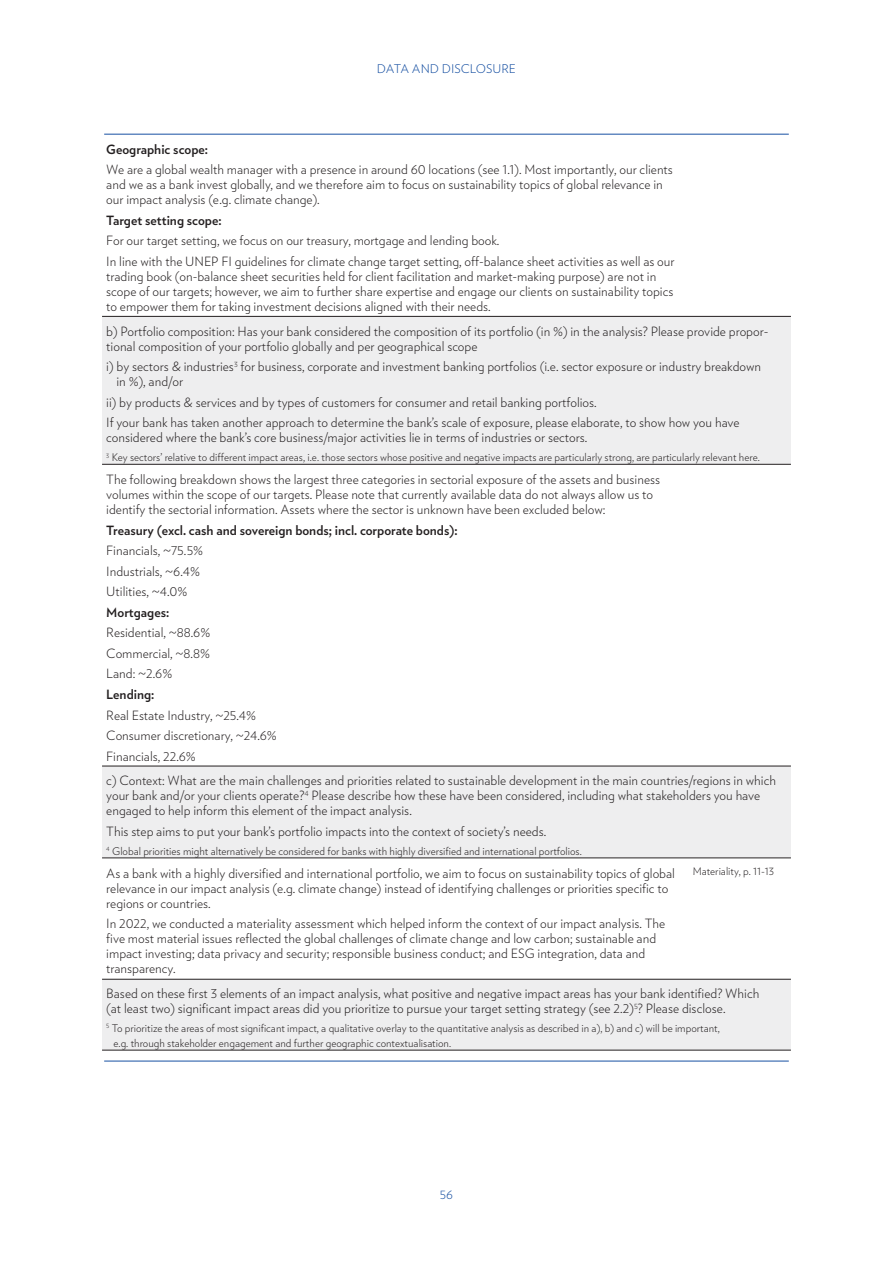
<style>
.page{position:relative;width:893px;height:1263px;background:#fff}
.page>*{position:absolute;margin:0;border:0;box-sizing:border-box;transform-origin:0 0}
.t1{font:300 12.75px/15px "Verlag Text";letter-spacing:-.005em;color:#231f20}
.t2{font:700 12.75px "Verlag Text";letter-spacing:-.005em;color:#231f20}
.t3{font:300 12px "Verlag Text";color:#1750a2}
.t4{font:300 10.5px/15px "Verlag Text";letter-spacing:-.005em;color:#231f20}
</style>
<div class="page">
<hr style="left:104px;top:134px;width:685px;height:1px;background:#1750a2">
<div style="left:102px;top:316px;width:689px;height:46px;background:#eeeeef"></div>
<hr style="left:102px;top:316px;width:689px;height:1px;background:#231f20">
<div style="left:102px;top:357px;width:689px;height:36px;background:#eeeeef"></div>
<div style="left:102px;top:392px;width:689px;height:22px;background:#eeeeef"></div>
<div style="left:102px;top:413px;width:689px;height:51px;background:#eeeeef"></div>
<hr style="left:102px;top:464px;width:689px;height:1px;background:#231f20">
<div style="left:102px;top:766px;width:689px;height:60px;background:#eeeeef"></div>
<hr style="left:102px;top:766px;width:689px;height:1px;background:#231f20">
<div style="left:102px;top:821px;width:689px;height:36px;background:#eeeeef"></div>
<hr style="left:102px;top:858px;width:689px;height:1px;background:#231f20">
<div style="left:102px;top:979px;width:689px;height:70px;background:#eeeeef"></div>
<hr style="left:102px;top:979px;width:689px;height:1px;background:#231f20">
<hr style="left:102px;top:1050px;width:689px;height:1px;background:#231f20">
<hr style="left:104px;top:1061px;width:685px;height:1px;background:#1750a2">
<p class="t3" style="left:377px;top:59px;width:141px">DATA AND DISCLOSURE</p>
<p class="t2" style="left:106px;top:138px;width:103px">Geographic scope:</p>
<p class="t1" style="left:106px;top:162px;width:568px">We are a global wealth manager with a presence in around 60 locations (see 1.1). Most importantly, our clients and we as a bank invest globally, and we therefore aim to focus on sustainability topics of global relevance in our impact analysis (e.g. climate change).</p>
<p class="t2" style="left:106px;top:209px;width:117px">Target setting scope:</p>
<p class="t1" style="left:106px;top:230px;width:570px;line-height:20.5px">For our target setting, we focus on our treasury, mortgage and lending book.<br>In line with the UNEP FI guidelines for climate change target setting, off-balance sheet activities as well as our</p>
<p class="t1" style="left:106px;top:268px;width:569px">trading book (on-balance sheet securities held for client facilitation and market-making purpose) are not in scope of our targets; however, we aim to further share expertise and engage our clients on sustainability topics to empower them for taking investment decisions aligned with their needs.</p>
<p class="t1" style="left:106px;top:323px;width:664px">b) Portfolio composition: Has your bank considered the composition of its portfolio (in %) in the analysis? Please provide propor&shy;tional composition of your portfolio globally and per geographical scope</p>
<p class="t1" style="left:117px;top:359px;width:646px;text-indent:-10px">i) by sectors &amp; industries<sup>3</sup> for business, corporate and investment banking portfolios (i.e. sector exposure or industry breakdown in %), and/or</p>
<p class="t1" style="left:106px;top:391px;width:635px;line-height:20.5px">ii) by products &amp; services and by types of customers for consumer and retail banking portfolios.<br>If your bank has taken another approach to determine the bank’s scale of exposure, please elaborate, to show how you have</p>
<p class="t1" style="left:106px;top:430px;width:483px">considered where the bank’s core business/major activities lie in terms of industries or sectors.</p>
<p class="t4" style="left:106px;top:449px;width:655px"><sup>3</sup> Key sectors’ relative to different impact areas, i.e. those sectors whose positive and negative impacts are particularly strong, are particularly relevant here.</p>
<p class="t1" style="left:106px;top:472px;width:555px">The following breakdown shows the largest three categories in sectorial exposure of the assets and business volumes within the scope of our targets. Please note that currently available data do not always allow us to identify the sectorial information. Assets where the sector is unknown have been excluded below:</p>
<p class="t2" style="left:106px;top:519px;width:353px">Treasury (excl. cash and sovereign bonds; incl. corporate bonds):</p>
<p class="t1" style="left:106px;top:540px;width:98px;line-height:20.5px">Financials, ~75.5%<br>Industrials, ~6.4%<br>Utilities, ~4.0%</p>
<p class="t2" style="left:106px;top:601px;width:64px">Mortgages:</p>
<p class="t1" style="left:106px;top:622px;width:106px;line-height:20.5px;text-align:justify">Residential, ~88.6% Commercial, ~8.8% Land: ~2.6%</p>
<p class="t2" style="left:106px;top:683px;width:50px">Lending:</p>
<p class="t1" style="left:106px;top:704px;width:172px;line-height:20.5px">Real Estate Industry, ~25.4%<br>Consumer discretionary, ~24.6%<br>Financials, 22.6%</p>
<p class="t1" style="left:106px;top:773px;width:671px">c) Context: What are the main challenges and priorities related to sustainable development in the main countries/regions in which your bank and/or your clients operate?<sup>4</sup> Please describe how these have been considered, including what stakeholders you have engaged to help inform this element of the impact analysis.</p>
<p class="t1" style="left:106px;top:823px;width:441px">This step aims to put your bank’s portfolio impacts into the context of society’s needs.</p>
<p class="t4" style="left:106px;top:843px;width:477px"><sup>4</sup> Global priorities might alternatively be considered for banks with highly diversified and international portfolios.</p>
<p class="t1" style="left:106px;top:865px;width:570px">As a bank with a highly diversified and international portfolio, we aim to focus on sustainability topics of global relevance in our impact analysis (e.g. climate change) instead of identifying challenges or priorities specific to regions or countries.</p>
<p class="t1" style="left:106px;top:916px;width:560px">In 2022, we conducted a materiality assessment which helped inform the context of our impact analysis. The five most material issues reflected the global challenges of climate change and low carbon; sustainable and impact investing; data privacy and security; responsible business conduct; and ESG integration, data and transparency.</p>
<p class="t4" style="left:693px;top:864px;width:83px">Materiality, p. 11-13</p>
<p class="t1" style="left:106px;top:985px;width:655px">Based on these first 3 elements of an impact analysis, what positive and negative impact areas has your bank identified? Which (at least two) significant impact areas did you prioritize to pursue your target setting strategy (see 2.2)<sup>5</sup>? Please disclose.</p>
<p class="t4" style="left:113px;top:1020px;width:608px;text-indent:-7px"><sup>5</sup> To prioritize the areas of most significant impact, a qualitative overlay to the quantitative analysis as described in a), b) and c) will be important, e.g. through stakeholder engagement and further geographic contextualisation.</p>
<p class="t3" style="left:440px;top:1185px;width:15px">56</p>
</div>
